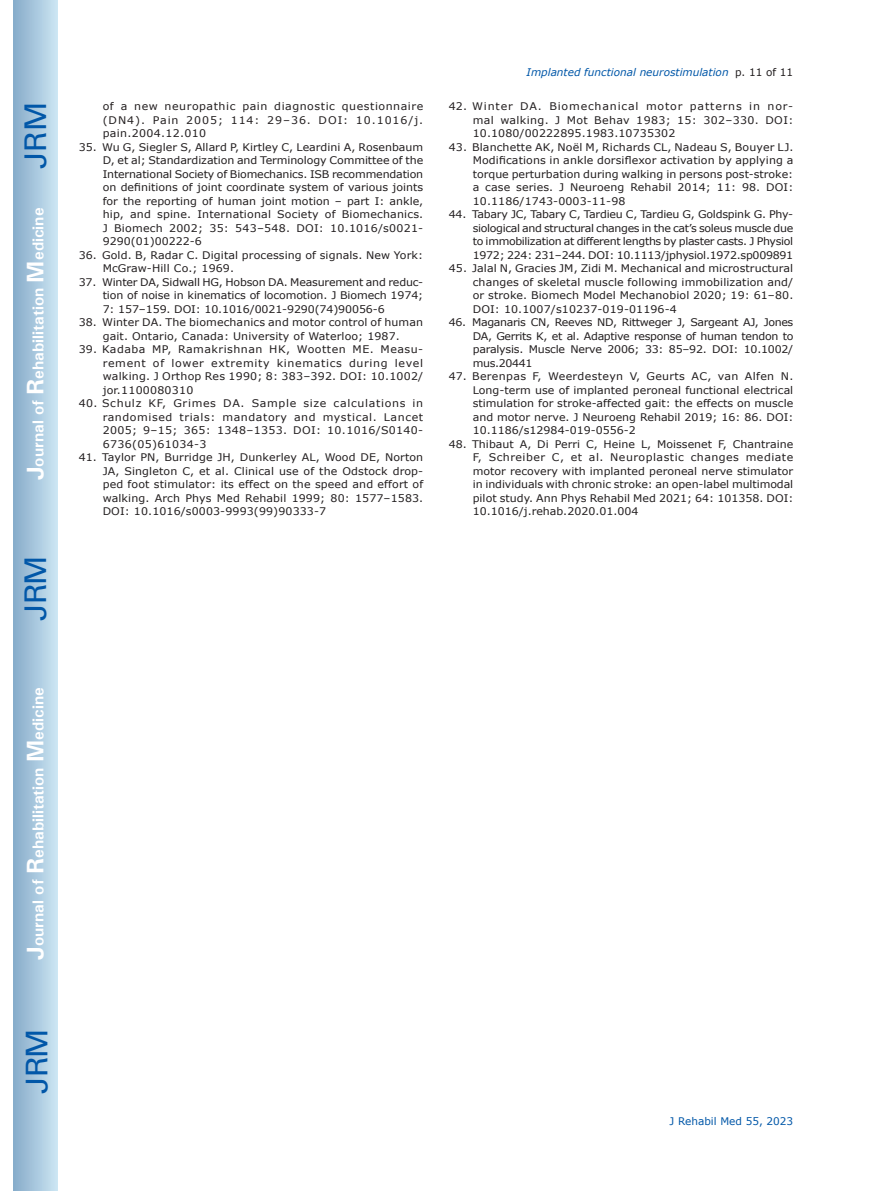
<style>
.page{position:relative;width:872px;height:1191px;background:#fff}
.page>*{position:absolute;margin:0;border:0;box-sizing:border-box;transform-origin:0 0}
.t1{font:30px "Univers";letter-spacing:-.03em;color:#0157a8}
.t2{font:700 15.75px "Univers";color:#fff}
.t3{font:10.5px/13.5px "Verdana";letter-spacing:.01em;color:#231f20;text-align:justify;scale:1.05 1}
.t4{font:italic 10.5px "Verdana";color:#0157a8}
.t5{font:10.5px "Verdana";color:#0157a8}
.s1{font-size:24px}
.s2{font-style:normal;color:#231f20}
</style>
<div class="page">
<div style="left:14px;top:0;width:43px;height:1191px;background:linear-gradient(to right,#88acca,#cbe5f2)"></div>
<h1 class="t1" style="left:18px;top:169px;width:68px;rotate:-90deg">JRM</h1>
<h2 class="t2" style="left:28px;top:480px;width:274px;rotate:-90deg"><span class="s1">J</span>ournal of <span class="s1">R</span>ehabilitation <span class="s1">M</span>edicine</h2>
<h1 class="t1" style="left:18px;top:620px;width:67px;rotate:-90deg">JRM</h1>
<h2 class="t2" style="left:28px;top:959px;width:274px;rotate:-90deg"><span class="s1">J</span>ournal of <span class="s1">R</span>ehabilitation <span class="s1">M</span>edicine</h2>
<h1 class="t1" style="left:19px;top:1093px;width:67px;rotate:-90deg">JRM</h1>
<p class="t3" style="left:103px;top:100px;width:307px">of a new neuropathic pain diagnostic questionnaire (DN4). Pain 2005; 114: 29–36. DOI: 10.1016/j. pain.2004.12.010</p>
<p class="t3" style="left:103px;top:140px;width:307px;text-indent:-24px">35. Wu G, Siegler S, Allard P, Kirtley C, Leardini A, Rosenbaum D, et al; Standardization and Terminology Committee of the International Society of Biomechanics. ISB recommendation on definitions of joint coordinate system of various joints for the reporting of human joint motion – part I: ankle, hip, and spine. International Society of Biomechanics.<br>J Biomech 2002; 35: 543–548. DOI: 10.1016/s0021- 9290(01)00222-6</p>
<p class="t3" style="left:103px;top:248px;width:307px;text-indent:-24px">36. Gold. B, Radar C. Digital processing of signals. New York:<br>McGraw-Hill Co.; 1969.</p>
<p class="t3" style="left:103px;top:275px;width:307px;text-indent:-24px">37. Winter DA, Sidwall HG, Hobson DA. Measurement and reduc&shy;tion of noise in kinematics of locomotion. J Biomech 1974; 7: 157–159. DOI: 10.1016/0021-9290(74)90056-6</p>
<p class="t3" style="left:79px;top:316px;width:329px;text-align:center">38. Winter DA. The biomechanics and motor control of human gait. Ontario, Canada: University of Waterloo; 1987.</p>
<p class="t3" style="left:103px;top:343px;width:307px;text-indent:-24px">39. Kadaba MP, Ramakrishnan HK, Wootten ME. Measu&shy;rement of lower extremity kinematics during level walking. J Orthop Res 1990; 8: 383–392. DOI: 10.1002/ jor.1100080310</p>
<p class="t3" style="left:103px;top:397px;width:307px;text-indent:-24px">40. Schulz KF, Grimes DA. Sample size calculations in randomised trials: mandatory and mystical. Lancet 2005; 9–15; 365: 1348–1353. DOI: 10.1016/S0140- 6736(05)61034-3</p>
<p class="t3" style="left:103px;top:451px;width:307px;text-indent:-24px">41. Taylor PN, Burridge JH, Dunkerley AL, Wood DE, Norton JA, Singleton C, et al. Clinical use of the Odstock drop&shy;ped foot stimulator: its effect on the speed and effort of walking. Arch Phys Med Rehabil 1999; 80: 1577–1583.<br>DOI: 10.1016/s0003-9993(99)90333-7</p>
<p class="t4" style="left:526px;top:65px;width:268px">Implanted functional neurostimulation <span class="s2">p. 11 of 11</span></p>
<p class="t3" style="left:473px;top:100px;width:307px;text-indent:-24px">42. Winter DA. Biomechanical motor patterns in nor&shy;mal walking. J Mot Behav 1983; 15: 302–330. DOI:<br>10.1080/00222895.1983.10735302</p>
<p class="t3" style="left:473px;top:140px;width:307px;text-indent:-24px">43. Blanchette AK, Noël M, Richards CL, Nadeau S, Bouyer LJ.<br>Modifications in ankle dorsiflexor activation by applying a torque perturbation during walking in persons post-stroke: a case series. J Neuroeng Rehabil 2014; 11: 98. DOI:<br>10.1186/1743-0003-11-98</p>
<p class="t3" style="left:473px;top:208px;width:307px;text-indent:-24px">44. Tabary JC, Tabary C, Tardieu C, Tardieu G, Goldspink G. Phy&shy;siological and structural changes in the cat’s soleus muscle due to immobilization at different lengths by plaster casts. J Physiol 1972; 224: 231–244. DOI: 10.1113/jphysiol.1972.sp009891</p>
<p class="t3" style="left:473px;top:262px;width:307px;text-indent:-24px">45. Jalal N, Gracies JM, Zidi M. Mechanical and microstructural changes of skeletal muscle following immobilization and/ or stroke. Biomech Model Mechanobiol 2020; 19: 61–80.<br>DOI: 10.1007/s10237-019-01196-4</p>
<p class="t3" style="left:473px;top:316px;width:307px;text-indent:-24px">46. Maganaris CN, Reeves ND, Rittweger J, Sargeant AJ, Jones DA, Gerrits K, et al. Adaptive response of human tendon to paralysis. Muscle Nerve 2006; 33: 85–92. DOI: 10.1002/ mus.20441</p>
<p class="t3" style="left:473px;top:370px;width:307px;text-indent:-24px">47. Berenpas F, Weerdesteyn V, Geurts AC, van Alfen N.<br>Long-term use of implanted peroneal functional electrical stimulation for stroke-affected gait: the effects on muscle and motor nerve. J Neuroeng Rehabil 2019; 16: 86. DOI:<br>10.1186/s12984-019-0556-2</p>
<p class="t3" style="left:473px;top:437px;width:307px;text-indent:-24px">48. Thibaut A, Di Perri C, Heine L, Moissenet F, Chantraine F, Schreiber C, et al. Neuroplastic changes mediate motor recovery with implanted peroneal nerve stimulator in individuals with chronic stroke: an open-label multimodal pilot study. Ann Phys Rehabil Med 2021; 64: 101358. DOI:<br>10.1016/j.rehab.2020.01.004</p>
<p class="t5" style="left:669px;top:1114px;width:125px">J Rehabil Med 55, 2023</p>
</div>
